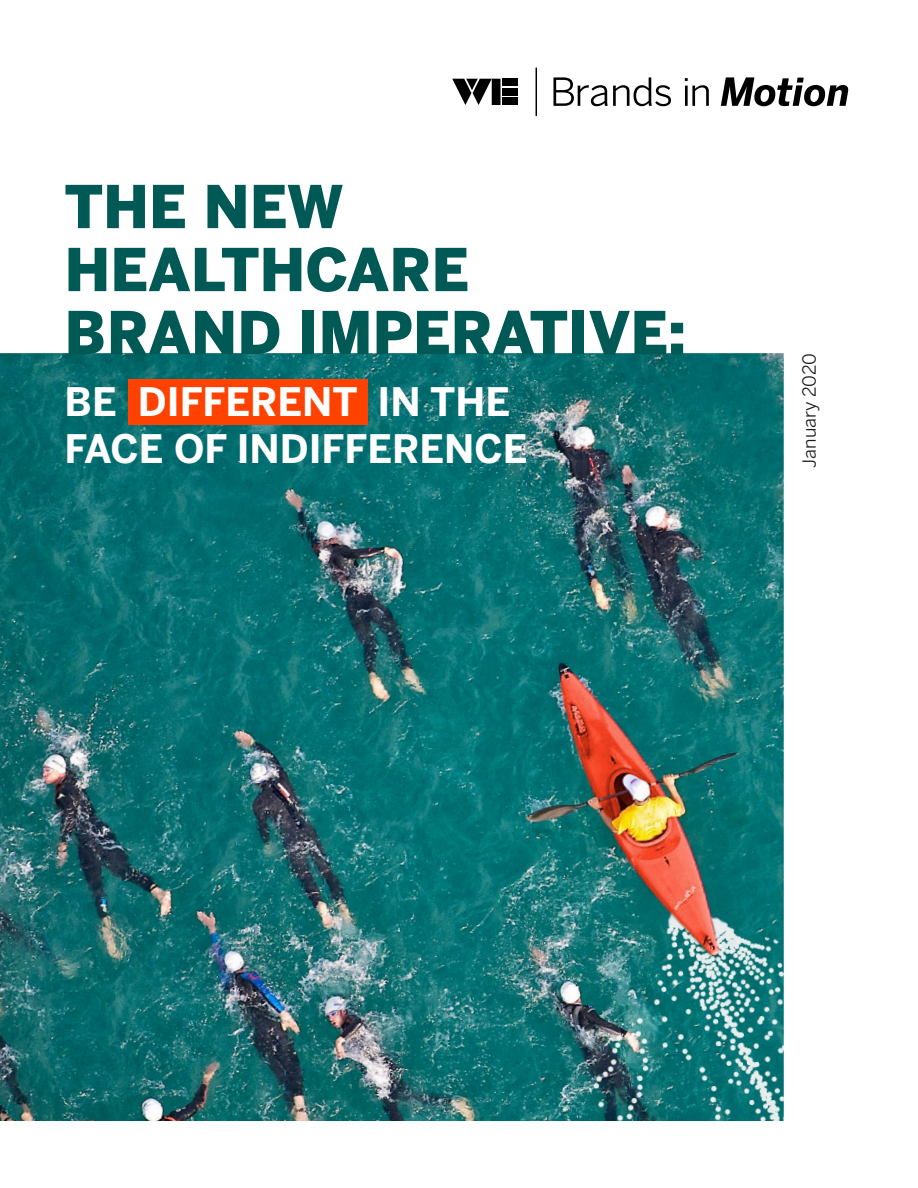
<style>
.page{position:relative;width:918px;height:1188px;background:#fff}
.page>*{position:absolute;margin:0;border:0;box-sizing:border-box;transform-origin:0 0}
.test_quote{font:900 58.5px/63px "Benton Sans";color:#005954}
.test_quote-2{font:700 39px/46.5px "Benton Sans";color:#fff}
.pull_quote{font:18px "Benton Sans";color:#1b1b1c}
</style>
<div class="page">
<img style="left:0;top:353px;width:784px;height:768px">
<hr style="left:536px;top:68px;width:1px;height:48px;background:#000">
<svg style="left:553px;top:77px;width:118px;height:29px"></svg>
<svg style="left:685px;top:78px;width:24px;height:28px"></svg>
<svg style="left:721px;top:77px;width:127px;height:29px"></svg>
<div style="left:503px;top:98px;width:15px;height:7px;background:#000"></div>
<div style="left:503px;top:88px;width:15px;height:8px;background:#000"></div>
<svg style="left:452px;top:79px;width:49px;height:26px"></svg>
<div style="left:503px;top:79px;width:15px;height:7px;background:#000"></div>
<div style="left:128px;top:380px;width:240px;height:45px;background:#ff4200"></div>
<p class="test_quote" style="left:64px;top:176px;width:281px">THE NEW</p>
<p class="test_quote" style="left:64px;top:239px;width:623px">HEALTHCARE<br>BRAND IMPERATIVE:</p>
<p class="test_quote-2" style="left:64px;top:379px;width:465px">BE DIFFERENT IN THE<br>FACE OF INDIFFERENCE</p>
<p class="pull_quote" style="left:799px;top:468px;width:116px;rotate:-90deg">January 2020</p>
</div>
